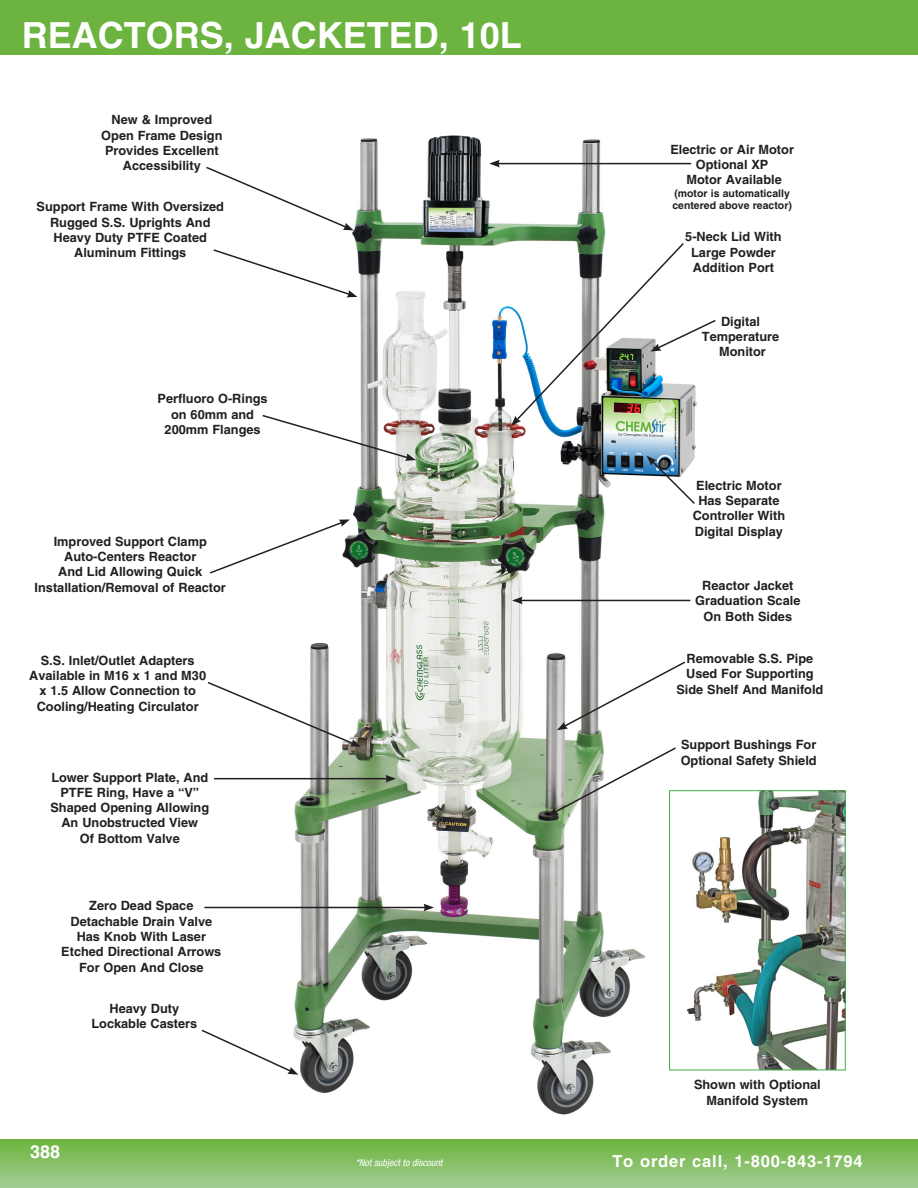
<style>
.page{position:relative;width:918px;height:1188px;background:#fff}
.page>*{position:absolute;margin:0;border:0;box-sizing:border-box;transform-origin:0 0}
.t1{font:700 36px "Helvetica LT Std";color:#fff}
.t2{font:700 18px "Helvetica LT Std";color:#fff}
.t3{font:700 16.5px "Helvetica LT Std";letter-spacing:.05em;color:#fff}
.t4{font:700 12.75px/15.3px "Helvetica LT Std";color:#231f20;text-align:center}
.t5{font:700 10.5px "Helvetica LT Std";color:#231f20}
.t6{font:italic condensed 9.75px "Helvetica Neue LT Std";color:#fff}
</style>
<div class="page">
<div style="left:0;top:1139px;width:918px;height:49px;background:linear-gradient(to bottom,#6cb43c,#a3ce95)"></div>
<div style="left:0;top:0;width:918px;height:55px;background:#6cb43f"></div>
<img style="left:204px;top:135px;width:642px;height:980px">
<svg style="left:204px;top:165px;width:150px;height:65px"></svg>
<svg style="left:212px;top:248px;width:146px;height:49px"></svg>
<hr style="left:214px;top:778px;width:174px;height:1px;background:#231f20">
<svg style="left:385px;top:775px;width:11px;height:8px"></svg>
<hr style="left:204px;top:907px;width:222px;height:1px;background:#231f20">
<svg style="left:424px;top:904px;width:10px;height:7px"></svg>
<hr style="left:497px;top:163px;width:194px;height:1px;background:#231f20">
<svg style="left:489px;top:160px;width:11px;height:7px"></svg>
<svg style="left:647px;top:456px;width:50px;height:50px"></svg>
<hr style="left:520px;top:600px;width:170px;height:1px;background:#231f20">
<svg style="left:512px;top:597px;width:11px;height:7px"></svg>
<svg style="left:208px;top:519px;width:142px;height:56px"></svg>
<svg style="left:557px;top:660px;width:130px;height:70px"></svg>
<svg style="left:201px;top:1028px;width:97px;height:47px"></svg>
<svg style="left:206px;top:681px;width:155px;height:66px"></svg>
<svg style="left:261px;top:414px;width:155px;height:47px"></svg>
<svg style="left:511px;top:241px;width:206px;height:185px"></svg>
<img style="left:671px;top:792px;width:173px;height:276px">
<div style="left:669px;top:790px;width:177px;height:280px;border:1px solid #40ae49"></div>
<svg style="left:548px;top:746px;width:130px;height:70px"></svg>
<h1 class="t1" style="left:22px;top:13px;width:502px">REACTORS, JACKETED, 10L</h1>
<p class="t4" style="left:101px;top:112px;width:123px">New &amp; Improved<br>Open Frame Design</p>
<p class="t4" style="left:105px;top:143px;width:115px">Provides Excellent<br>Accessibility</p>
<p class="t4" style="left:37px;top:199px;width:189px">Support Frame With Oversized<br>Rugged S.S. Uprights And</p>
<p class="t4" style="left:54px;top:230px;width:155px">Heavy Duty PTFE Coated<br>Aluminum Fittings</p>
<p class="t4" style="left:158px;top:391px;width:112px">Perfluoro O-Rings on 60mm and<br>200mm Flanges</p>
<p class="t4" style="left:54px;top:533px;width:155px">Improved Support Clamp</p>
<p class="t4" style="left:64px;top:549px;width:134px">Auto-Centers Reactor</p>
<p class="t4" style="left:58px;top:564px;width:146px">And Lid Allowing Quick</p>
<p class="t4" style="left:35px;top:579px;width:193px">Installation/Removal of Reactor</p>
<p class="t4" style="left:29px;top:652px;width:178px">S.S. Inlet/Outlet Adapters<br>Available in M16 x 1 and M30 x 1.5 Allow Connection to<br>Cooling/Heating Circulator</p>
<p class="t4" style="left:50px;top:769px;width:160px">Lower Support Plate, And<br>PTFE Ring, Have a “V”<br>Shaped Opening Allowing<br>An Unobstructed View</p>
<p class="t4" style="left:80px;top:830px;width:101px">Of Bottom Valve</p>
<p class="t4" style="left:61px;top:898px;width:162px">Zero Dead Space<br>Detachable Drain Valve<br>Has Knob With Laser<br>Etched Directional Arrows<br>For Open And Close</p>
<p class="t4" style="left:110px;top:1000px;width:71px">Heavy Duty</p>
<p class="t4" style="left:91px;top:1016px;width:107px">Lockable Casters</p>
<p class="t4" style="left:670px;top:141px;width:125px">Electric or Air Motor<br>Optional XP</p>
<p class="t4" style="left:686px;top:172px;width:97px">Motor Available</p>
<p class="t5" style="left:674px;top:187px;width:117px">(motor is automatically</p>
<p class="t5" style="left:672px;top:199px;width:121px">centered above reactor)</p>
<p class="t4" style="left:685px;top:229px;width:98px">5-Neck Lid With</p>
<p class="t4" style="left:691px;top:244px;width:86px">Large Powder</p>
<p class="t4" style="left:693px;top:260px;width:83px">Addition Port</p>
<p class="t4" style="left:721px;top:313px;width:40px">Digital</p>
<p class="t4" style="left:702px;top:329px;width:79px">Temperature</p>
<p class="t4" style="left:719px;top:344px;width:48px">Monitor</p>
<p class="t4" style="left:696px;top:477px;width:87px">Electric Motor</p>
<p class="t4" style="left:698px;top:493px;width:83px">Has Separate</p>
<p class="t4" style="left:693px;top:508px;width:94px;text-align:left">Controller With<br>Digital Display</p>
<p class="t4" style="left:695px;top:578px;width:107px">Reactor Jacket<br>Graduation Scale</p>
<p class="t4" style="left:704px;top:608px;width:90px">On Both Sides</p>
<p class="t4" style="left:687px;top:651px;width:128px">Removable S.S. Pipe</p>
<p class="t4" style="left:686px;top:666px;width:129px">Used For Supporting</p>
<p class="t4" style="left:676px;top:681px;width:149px">Side Shelf And Manifold</p>
<p class="t4" style="left:681px;top:737px;width:137px">Support Bushings For</p>
<p class="t4" style="left:681px;top:752px;width:138px">Optional Safety Shield</p>
<p class="t4" style="left:694px;top:1077px;width:128px">Shown with Optional<br>Manifold System</p>
<p class="t2" style="left:30px;top:1140px;width:32px">388</p>
<p class="t6" style="left:356px;top:1157px;width:88px">*Not subject to discount</p>
<p class="t3" style="left:612px;top:1151px;width:252px">To order call, 1-800-843-1794</p>
</div>
